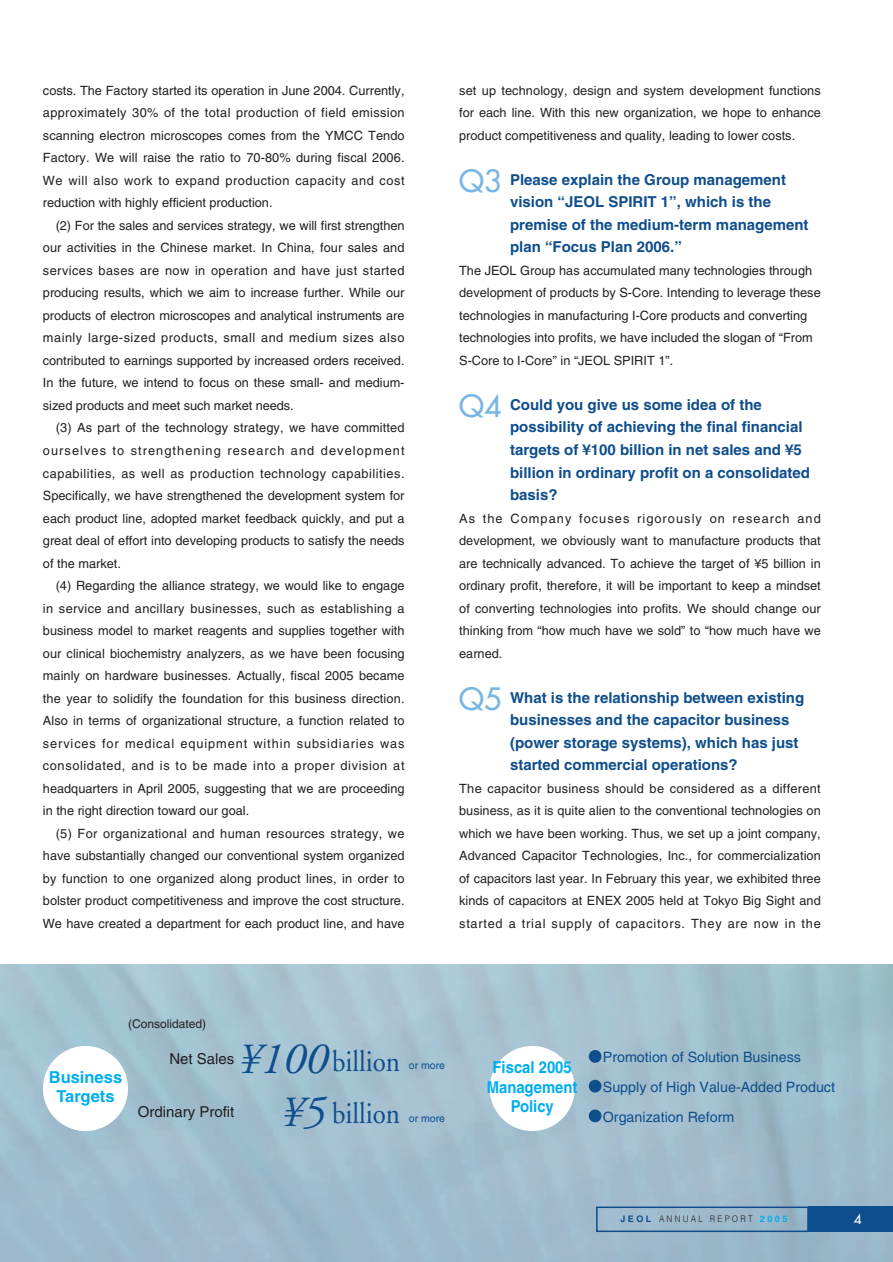
<style>
.page{position:relative;width:893px;height:1262px;background:#fff}
.page>*{position:absolute;margin:0;border:0;box-sizing:border-box;transform-origin:0 0}
.t1{font:italic 45px/52.5px "Adobe Garamond";color:#0f4e8c;text-align:right}
.t2{font:30px/52.5px "Adobe Garamond";color:#0f4e8c;scale:.9 1}
.t3{font:700 16.5px/19.5px "Helvetica";color:#00aeef;text-align:center;scale:.9 1}
.t4{font:700 16.5px/19.5px "Helvetica";color:#00aeef;text-align:center}
.t5{font:700 15px/22.5px "Helvetica";color:#0f4e8c}
.t6{font:15px "Helvetica";color:#231f20}
.t7{font:14.25px/30px "Helvetica";color:#0f4e8c}
.t8{font:13.5px "Futura";color:#fff}
.t9{font:12.75px/22.5px "Helvetica";color:#231f20;text-align:justify}
.t10{font:12px "Helvetica";color:#231f20}
.t11{font:10.5px "Helvetica";color:#0f4e8c}
.t12{font:300 9px "Helvetica";letter-spacing:.28em;color:#231f20;scale:.9 1}
.s1{font-family:"Futura";font-weight:400;font-size:30px;color:#77b6e4}
.s2{font-weight:700;color:#0f4e8c}
.s3{font-weight:700;color:#00aeef}
</style>
<div class="page">
<img style="left:0;top:964px;width:892px;height:298px">
<div style="left:43px;top:1046px;width:85px;height:85px;background:#fff;border-radius:50%"></div>
<div style="left:596px;top:1206px;width:212px;height:26px;border:2px solid #0f4e8c"></div>
<div style="left:808px;top:1206px;width:84px;height:26px;background:#0f4e8c"></div>
<div style="left:489px;top:1046px;width:85px;height:85px;background:#fff;border-radius:50%"></div>
<div style="left:588px;top:1050px;width:13px;height:12px;background:#0f4e8c;border-radius:50%"></div>
<div style="left:588px;top:1079px;width:13px;height:13px;background:#0f4e8c;border-radius:50%"></div>
<div style="left:588px;top:1109px;width:13px;height:13px;background:#0f4e8c;border-radius:50%"></div>
<p class="t9" style="left:43px;top:80px;width:363px">costs. The Factory started its operation in June 2004. Currently, approximately 30% of the total production of field emission scanning electron microscopes comes from the YMCC Tendo Factory. We will raise the ratio to 70-80% during fiscal 2006.<br>We will also work to expand production capacity and cost reduction with highly efficient production.</p>
<p class="t9" style="left:43px;top:215px;width:363px;text-indent:13px">(2) For the sales and services strategy, we will first strengthen our activities in the Chinese market. In China, four sales and services bases are now in operation and have just started producing results, which we aim to increase further. While our products of electron microscopes and analytical instruments are mainly large-sized products, small and medium sizes also contributed to earnings supported by increased orders received.<br>In the future, we intend to focus on these small- and medium&shy;sized products and meet such market needs.</p>
<p class="t9" style="left:43px;top:418px;width:363px;text-indent:13px">(3) As part of the technology strategy, we have committed ourselves to strengthening research and development capabilities, as well as production technology capabilities.<br>Specifically, we have strengthened the development system for each product line, adopted market feedback quickly, and put a great deal of effort into developing products to satisfy the needs of the market.</p>
<p class="t9" style="left:43px;top:575px;width:363px;text-indent:13px">(4) Regarding the alliance strategy, we would like to engage in service and ancillary businesses, such as establishing a business model to market reagents and supplies together with our clinical biochemistry analyzers, as we have been focusing mainly on hardware businesses. Actually, fiscal 2005 became the year to solidify the foundation for this business direction.<br>Also in terms of organizational structure, a function related to services for medical equipment within subsidiaries was consolidated, and is to be made into a proper division at headquarters in April 2005, suggesting that we are proceeding in the right direction toward our goal.</p>
<p class="t9" style="left:43px;top:823px;width:363px;text-indent:13px">(5) For organizational and human resources strategy, we have substantially changed our conventional system organized by function to one organized along product lines, in order to bolster product competitiveness and improve the cost structure.<br>We have created a department for each product line, and have</p>
<p class="t9" style="left:459px;top:80px;width:363px">set up technology, design and system development functions for each line. With this new organization, we hope to enhance product competitiveness and quality, leading to lower costs.</p>
<p class="t5" style="left:510px;top:170px;width:300px;text-indent:-51px"><span class="s1">Q3</span> Please explain the Group management vision “JEOL SPIRIT 1”, which is the premise of the medium-term management plan “Focus Plan 2006.”</p>
<p class="t9" style="left:459px;top:260px;width:363px;text-align:left">The JEOL Group has accumulated many technologies through development of products by S-Core. Intending to leverage these technologies in manufacturing I-Core products and converting technologies into profits, we have included the slogan of “From S-Core to I-Core” in “JEOL SPIRIT 1”.</p>
<p class="t5" style="left:510px;top:395px;width:301px;text-indent:-51px"><span class="s1">Q4</span> Could you give us some idea of the possibility of achieving the final financial targets of ¥100 billion in net sales and ¥5 billion in ordinary profit on a consolidated basis?</p>
<p class="t9" style="left:459px;top:508px;width:363px">As the Company focuses rigorously on research and development, we obviously want to manufacture products that are technically advanced. To achieve the target of ¥5 billion in ordinary profit, therefore, it will be important to keep a mindset of converting technologies into profits. We should change our thinking from “how much have we sold” to “how much have we earned.</p>
<p class="t5" style="left:510px;top:687px;width:296px;text-indent:-51px"><span class="s1">Q5</span> What is the relationship between existing businesses and the capacitor business (power storage systems), which has just started commercial operations?</p>
<p class="t9" style="left:459px;top:778px;width:363px">The capacitor business should be considered as a different business, as it is quite alien to the conventional technologies on which we have been working. Thus, we set up a joint company, Advanced Capacitor Technologies, Inc., for commercialization of capacitors last year. In February this year, we exhibited three kinds of capacitors at ENEX 2005 held at Tokyo Big Sight and started a trial supply of capacitors. They are now in the</p>
<p class="t10" style="left:128px;top:1019px;width:80px">(Consolidated)</p>
<p class="t4" style="left:49px;top:1069px;width:75px">Business<br>Targets</p>
<h1 class="t1" style="left:238px;top:1036px;width:91px">¥100 ¥5</h1>
<h2 class="t2" style="left:332px;top:1037px;width:77px">billion billion</h2>
<p class="t6" style="left:169px;top:1053px;width:67px">Net Sales</p>
<p class="t6" style="left:138px;top:1105px;width:98px">Ordinary Profit</p>
<p class="t11" style="left:409px;top:1061px;width:38px">or more</p>
<p class="t11" style="left:409px;top:1114px;width:38px">or more</p>
<p class="t3" style="left:487px;top:1059px;width:102px">Fiscal 2005<br>Management<br>Policy</p>
<p class="t7" style="left:603px;top:1042px;width:234px">Promotion of Solution Business<br>Supply of High Value-Added Product<br>Organization Reform</p>
<p class="t12" style="left:620px;top:1215px;width:187px"><span class="s2">JEOL</span> ANNUAL REPORT <span class="s3">2005</span></p>
<p class="t8" style="left:853px;top:1212px;width:9px">4</p>
</div>
